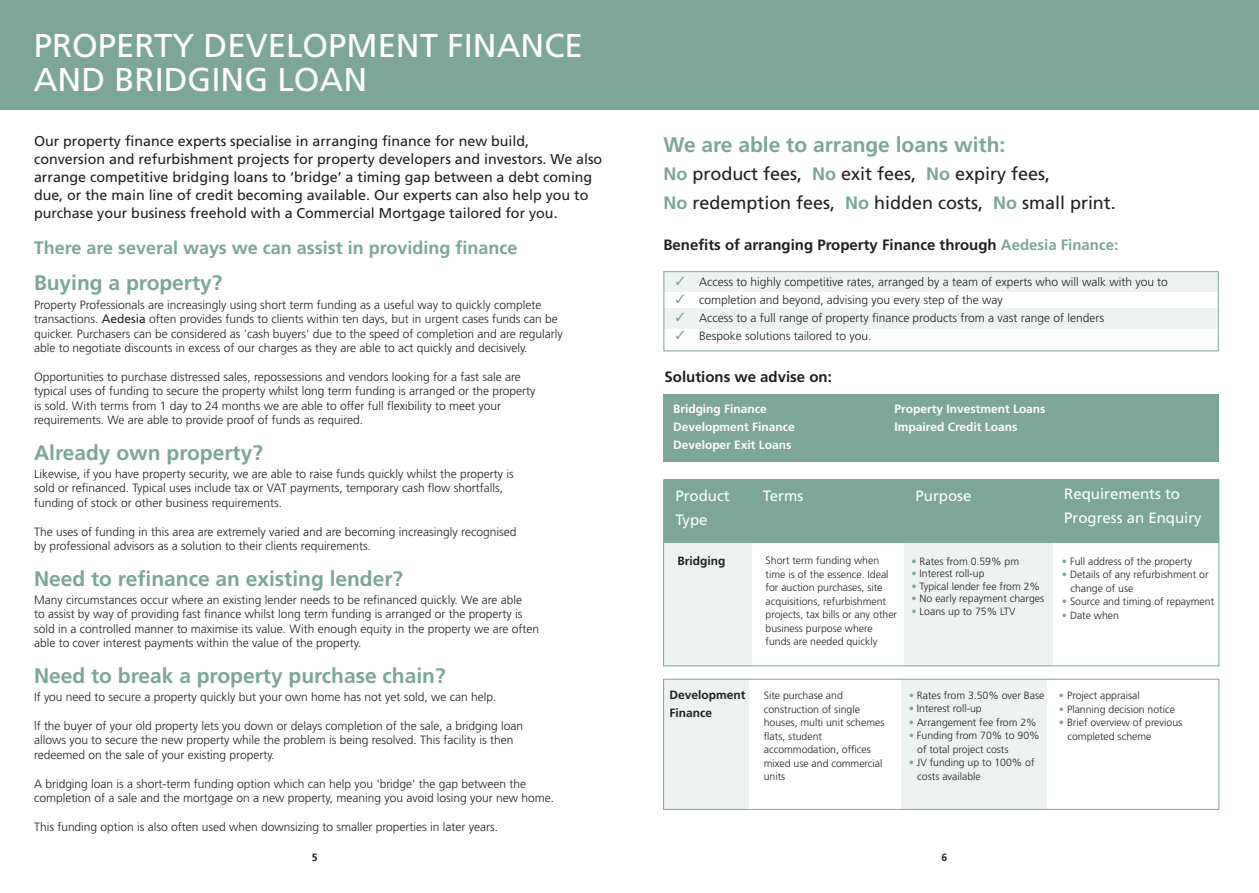
<style>
.page{position:relative;width:1259px;height:893px;background:#fff}
.page>*{position:absolute;margin:0;border:0;box-sizing:border-box;transform-origin:0 0}
.t1{font:33px/34.5px "Frutiger";color:#fff}
.t2{font:700 21px "Frutiger";color:#7ca697}
.t3{font:18px/28.5px "Frutiger";color:#231f20}
.t4{font:700 18px "Frutiger";color:#7ca697}
.t5{font:700 15px "Frutiger";color:#231f20}
.t6{font:15px/24px "Frutiger";color:#fff}
.t7{font:14.25px/18px "Frutiger";color:#231f20}
.t8{font:300 12px/14.4px "Frutiger";color:#231f20}
.t9{font:700 12px/18px "Frutiger";color:#fff}
.t10{font:700 12px/18px "Frutiger";color:#231f20}
.t11{font:12px/18px "Zapf Dingbats ITC";color:#7ca697;text-align:justify}
.t12{font:300 10.5px/13.5px "Frutiger";color:#231f20}
.t13{font:700 10.5px "Frutiger";color:#231f20}
.s1{font-weight:400}
.s2{font-weight:700;color:#7ca697}
.s3{color:#7ca697}
.s4{font-weight:400;color:#7ca697}
</style>
<div class="page">
<div style="left:0;top:0;width:1259px;height:110px;background:#7ca697"></div>
<div style="left:663px;top:395px;width:555px;height:67px;background:#7ca697"></div>
<div style="left:663px;top:271px;width:554px;height:21px;background:#eef3f1"></div>
<div style="left:664px;top:308px;width:554px;height:20px;background:#eef3f1"></div>
<div style="left:904px;top:505px;width:148px;height:161px;background:#eef3f1"></div>
<div style="left:663px;top:503px;width:89px;height:162px;background:#eef3f1"></div>
<div style="left:664px;top:479px;width:554px;height:63px;background:#7ca697"></div>
<div style="left:901px;top:679px;width:146px;height:130px;background:#eef3f1"></div>
<div style="left:663px;top:680px;width:86px;height:130px;background:#eef3f1"></div>
<div style="left:663px;top:679px;width:556px;height:131px;border:1px solid #7ca697"></div>
<div style="left:663px;top:480px;width:556px;height:186px;border:1px solid #7ca697"></div>
<div style="left:664px;top:271px;width:554px;height:80px;border:1px solid #7ca697"></div>
<h1 class="t1" style="left:34px;top:31px;width:550px">PROPERTY DEVELOPMENT FINANCE<br>AND BRIDGING LOAN</h1>
<p class="t7" style="left:34px;top:133px;width:570px">Our property finance experts specialise in arranging finance for new build, conversion and refurbishment projects for property developers and investors. We also arrange competitive bridging loans to ‘bridge’ a timing gap between a debt coming due, or the main line of credit becoming available. Our experts can also help you to purchase your business freehold with a Commercial Mortgage tailored for you.</p>
<h3 class="t4" style="left:34px;top:240px;width:485px">There are several ways we can assist in providing finance</h3>
<h2 class="t2" style="left:34px;top:275px;width:190px">Buying a property?</h2>
<p class="t8" style="left:34px;top:298px;width:530px">Property Professionals are increasingly using short term funding as a useful way to quickly complete transactions. <span class="s1">Aedesia</span> often provides funds to clients within ten days, but in urgent cases funds can be quicker. Purchasers can be considered as 'cash buyers' due to the speed of completion and are regularly able to negotiate discounts in excess of our charges as they are able to act quickly and decisively.</p>
<p class="t8" style="left:34px;top:370px;width:503px">Opportunities to purchase distressed sales, repossessions and vendors looking for a fast sale are typical uses of funding to secure the property whilst long term funding is arranged or the property is sold. With terms from 1 day to 24 months we are able to offer full flexibility to meet your requirements. We are able to provide proof of funds as required.</p>
<h2 class="t2" style="left:34px;top:444px;width:230px">Already own property?</h2>
<p class="t8" style="left:34px;top:468px;width:481px">Likewise, if you have property security, we are able to raise funds quickly whilst the property is sold or refinanced. Typical uses include tax or VAT payments, temporary cash flow shortfalls, funding of stock or other business requirements.</p>
<p class="t8" style="left:34px;top:525px;width:484px">The uses of funding in this area are extremely varied and are becoming increasingly recognised by professional advisors as a solution to their clients requirements.</p>
<h2 class="t2" style="left:34px;top:570px;width:370px">Need to refinance an existing lender?</h2>
<p class="t8" style="left:34px;top:594px;width:506px">Many circumstances occur where an existing lender needs to be refinanced quickly. We are able<br>to assist by way of providing fast finance whilst long term funding is arranged or the property is sold in a controlled manner to maximise its value. With enough equity in the property we are often able to cover interest payments within the value of the property.</p>
<h2 class="t2" style="left:34px;top:667px;width:413px">Need to break a property purchase chain?</h2>
<p class="t8" style="left:34px;top:691px;width:464px">If you need to secure a property quickly but your own home has not yet sold, we can help.</p>
<p class="t8" style="left:34px;top:720px;width:491px">lf the buyer of your old property lets you down or delays completion of the sale, a bridging loan allows you to secure the new property while the problem is being resolved. This facility is then redeemed on the sale of your existing property.</p>
<p class="t8" style="left:34px;top:777px;width:522px">A bridging loan is a short-term funding option which can help you 'bridge' the gap between the completion of a sale and the mortgage on a new property, meaning you avoid losing your new home.</p>
<p class="t8" style="left:34px;top:820px;width:465px">This funding option is also often used when downsizing to smaller properties in later years.</p>
<h2 class="t2" style="left:663px;top:136px;width:343px">We are able to arrange loans with:</h2>
<h3 class="t3" style="left:663px;top:161px;width:454px"><span class="s2">No</span> product fees, <span class="s2">No</span> exit fees, <span class="s2">No</span> expiry fees,<br><span class="s2">No</span> redemption fees, <span class="s2">No</span> hidden costs, <span class="s2">No</span> small print.</h3>
<p class="t5" style="left:663px;top:239px;width:456px">Benefits of arranging Property Finance through <span class="s3">Aedesia Finance:</span></p>
<p class="t11" style="left:676px;top:272px;width:11px">✓ ✓ ✓ ✓</p>
<p class="t8" style="left:699px;top:274px;width:470px;line-height:18px">Access to highly competitive rates, arranged by a team of experts who will walk with you to completion and beyond, advising you every step of the way<br>Access to a full range of property finance products from a vast range of lenders<br>Bespoke solutions tailored to you.</p>
<p class="t5" style="left:664px;top:371px;width:169px">Solutions we advise on:</p>
<p class="t9" style="left:673px;top:401px;width:123px">Bridging Finance<br>Development Finance<br>Developer Exit Loans</p>
<p class="t9" style="left:894px;top:401px;width:152px">Property Investment Loans<br>Impaired Credit Loans</p>
<p class="t6" style="left:675px;top:485px;width:56px">Product</p>
<p class="t6" style="left:763px;top:485px;width:42px">Terms</p>
<p class="t6" style="left:915px;top:485px;width:57px">Purpose</p>
<p class="t6" style="left:675px;top:509px;width:34px">Type</p>
<p class="t10" style="left:677px;top:553px;width:49px">Bridging</p>
<p class="t12" style="left:765px;top:555px;width:133px">Short term funding when time is of the essence. Ideal for auction purchases, site acquisitions, refurbishment projects, tax bills or any other business purpose where funds are needed quickly</p>
<p class="t12" style="left:911px;top:555px;width:109px"><span class="s4">•</span> Rates from 0.59% pm</p>
<p class="t12" style="left:911px;top:568px;width:75px"><span class="s4">•</span> Interest roll-up</p>
<p class="t12" style="left:911px;top:580px;width:130px"><span class="s4">•</span> Typical lender fee from 2%</p>
<p class="t12" style="left:911px;top:593px;width:134px"><span class="s4">•</span> No early repayment charges</p>
<p class="t12" style="left:911px;top:605px;width:105px"><span class="s4">•</span> Loans up to 75% LTV</p>
<p class="t6" style="left:1064px;top:483px;width:139px">Requirements to<br>Progress an Enquiry</p>
<p class="t12" style="left:1062px;top:555px;width:132px"><span class="s3">•</span> Full address of the property</p>
<p class="t12" style="left:1070px;top:569px;width:140px;text-indent:-9px"><span class="s3">•</span> Details of any refurbishment or change of use</p>
<p class="t12" style="left:1062px;top:596px;width:154px"><span class="s3">•</span> Source and timing of repayment</p>
<p class="t12" style="left:1062px;top:609px;width:59px"><span class="s3">•</span> Date when</p>
<p class="t10" style="left:669px;top:687px;width:77px">Development<br>Finance</p>
<p class="t12" style="left:764px;top:689px;width:122px">Site purchase and construction of single houses, multi unit schemes flats, student accommodation, offices mixed use and commercial units</p>
<p class="t12" style="left:908px;top:689px;width:137px"><span class="s3">•</span> Rates from 3.50% over Base</p>
<p class="t12" style="left:908px;top:703px;width:75px"><span class="s3">•</span> Interest roll-up</p>
<p class="t12" style="left:908px;top:716px;width:129px"><span class="s3">•</span> Arrangement fee from 2%</p>
<p class="t12" style="left:917px;top:730px;width:124px;text-indent:-9px"><span class="s3">•</span> Funding from 70% to 90% of total project costs</p>
<p class="t12" style="left:917px;top:757px;width:119px;text-indent:-9px"><span class="s3">•</span> JV funding up to 100% of costs available</p>
<p class="t12" style="left:1059px;top:689px;width:82px"><span class="s3">•</span> Project appraisal</p>
<p class="t12" style="left:1059px;top:703px;width:117px"><span class="s3">•</span> Planning decision notice</p>
<p class="t12" style="left:1067px;top:716px;width:116px;text-indent:-9px"><span class="s3">•</span> Brief overview of previous completed scheme</p>
<p class="t13" style="left:312px;top:853px;width:7px">5</p>
<p class="t13" style="left:941px;top:853px;width:7px">6</p>
</div>
